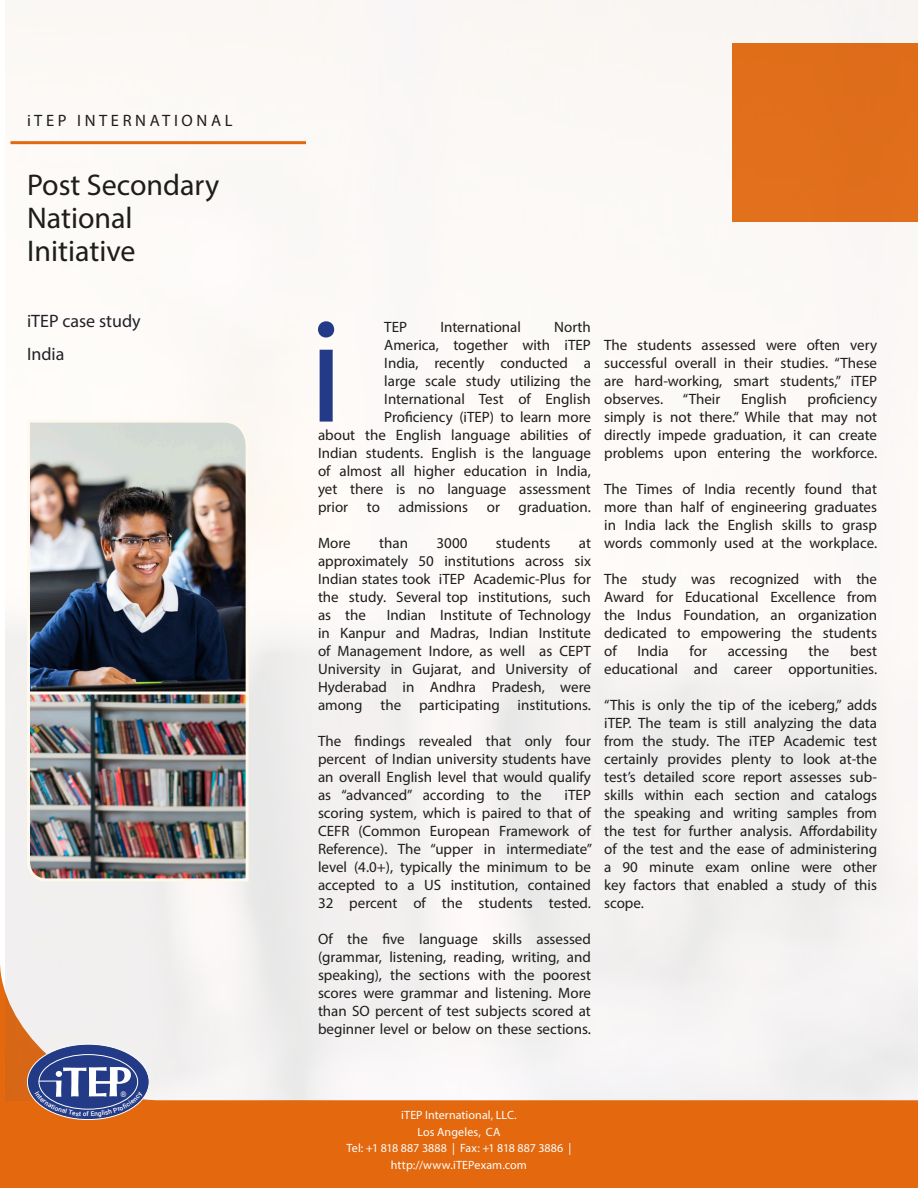
<style>
.page{position:relative;width:918px;height:1188px;background:#fff}
.page>*{position:absolute;margin:0;border:0;box-sizing:border-box;transform-origin:0 0}
.Body_Text_-_Teal_Dro{font:148.5px "Myriad Pro";color:#233a86}
.Headline_Text_-_Alig{font:30px "Myriad Pro";color:#1d1d1b}
.Headline_Text_-_Alig-2{font:18px "Myriad Pro";color:#21212a}
.Section_Header_-_Rig{font:16.5px "Myriad Pro";letter-spacing:.22em;color:#1d1d1b}
.Body_Text_-_Teal_Dro-2{font:15px/18px "Myriad Pro";color:#1d1d1b;text-align:justify}
.Body_Text_-_11pt{font:12px/16.5px "Myriad Pro";letter-spacing:.005em;color:#fff;text-align:center}
.t1{font:7.8px "Roboto";color:#fff}
</style>
<div class="page">
<div style="left:0;top:965px;width:918px;height:223px;background:#e3680e"></div>
<img style="left:5px;top:1px;width:913px;height:1099px">
<img style="left:26px;top:418px;width:224px;height:272px">
<img style="left:26px;top:690px;width:224px;height:193px">
<hr style="left:10px;top:141px;width:296px;height:3px;background:#e3680e">
<svg style="left:27px;top:1044px;width:123px;height:76px"></svg>
<p class="Section_Header_-_Rig" style="left:27px;top:110px;width:207px">iTEP INTERNATIONAL</p>
<p class="Headline_Text_-_Alig" style="left:27px;top:166px;width:194px">Post Secondary</p>
<p class="Headline_Text_-_Alig" style="left:27px;top:199px;width:107px">National</p>
<p class="Headline_Text_-_Alig" style="left:27px;top:232px;width:110px">Initiative</p>
<p class="Headline_Text_-_Alig-2" style="left:27px;top:309px;width:115px">iTEP case study</p>
<p class="Headline_Text_-_Alig-2" style="left:27px;top:342px;width:39px">India</p>
<p class="t1" style="left:120px;top:1088px;width:8px">®</p>
<p class="Body_Text_-_Teal_Dro" style="left:309px;top:280px;width:36px">i</p>
<p class="Body_Text_-_Teal_Dro-2" style="left:384px;top:317px;width:24px">TEP</p>
<p class="Body_Text_-_Teal_Dro-2" style="left:440px;top:317px;width:82px">International</p>
<p class="Body_Text_-_Teal_Dro-2" style="left:318px;top:317px;width:274px;text-align:right">North<br>America, together with iTEP<br>India, recently conducted a<br>large scale study utilizing the<br>International Test of English<br>Proficiency (iTEP) to learn more<br>about the English language abilities of<br>Indian students. English is the language of almost all higher education in India, yet there is no language assessment prior to admissions or graduation.</p>
<p class="Body_Text_-_Teal_Dro-2" style="left:318px;top:533px;width:34px">More</p>
<p class="Body_Text_-_Teal_Dro-2" style="left:379px;top:533px;width:30px">than</p>
<p class="Body_Text_-_Teal_Dro-2" style="left:437px;top:533px;width:32px">3000</p>
<p class="Body_Text_-_Teal_Dro-2" style="left:496px;top:533px;width:56px">students</p>
<p class="Body_Text_-_Teal_Dro-2" style="left:318px;top:533px;width:274px;text-indent:261px">at approximately 50 institutions across six Indian states took iTEP Academic-Plus for the study. Several top institutions, such as the</p>
<p class="Body_Text_-_Teal_Dro-2" style="left:318px;top:605px;width:274px;text-indent:69px">Indian Institute of Technology in Kanpur and Madras, Indian Institute of Management Indore, as well as CEPT University in Gujarat, and University of Hyderabad in Andhra Pradesh, were among the participating institutions.</p>
<p class="Body_Text_-_Teal_Dro-2" style="left:318px;top:731px;width:274px">The findings revealed that only four percent of Indian university students have an overall English level that would qualify as “advanced” according to the</p>
<p class="Body_Text_-_Teal_Dro-2" style="left:318px;top:785px;width:276px;text-indent:247px">iTEP scoring system, which is paired to that of CEFR (Common European Framework of Reference). The “upper in intermediate” level (4.0+), typically the minimum to be accepted to a US institution, contained 32 percent of the students tested.</p>
<p class="Body_Text_-_Teal_Dro-2" style="left:318px;top:929px;width:274px">Of the five language skills assessed (grammar, listening, reading, writing, and speaking), the sections with the poorest scores were grammar and listening. More than SO percent of test subjects scored at beginner level or below on these sections.</p>
<p class="Body_Text_-_Teal_Dro-2" style="left:604px;top:335px;width:274px">The students assessed were often very successful overall in their studies. “These are hard-working, smart students,” iTEP observes.</p>
<p class="Body_Text_-_Teal_Dro-2" style="left:604px;top:389px;width:274px;text-indent:203px">proficiency simply is not there.” While that may not directly impede graduation, it can create problems upon entering the workforce.</p>
<p class="Body_Text_-_Teal_Dro-2" style="left:604px;top:479px;width:274px">The Times of India recently found that more than half of engineering graduates in India lack the English skills to grasp words commonly used at the workplace.</p>
<p class="Body_Text_-_Teal_Dro-2" style="left:604px;top:569px;width:274px">The study was recognized with the Award for Educational Excellence from the Indus Foundation, an organization dedicated to empowering the students of</p>
<p class="Body_Text_-_Teal_Dro-2" style="left:683px;top:389px;width:39px">“Their</p>
<p class="Body_Text_-_Teal_Dro-2" style="left:741px;top:389px;width:47px">English</p>
<p class="Body_Text_-_Teal_Dro-2" style="left:638px;top:641px;width:33px">India</p>
<p class="Body_Text_-_Teal_Dro-2" style="left:690px;top:641px;width:19px">for</p>
<p class="Body_Text_-_Teal_Dro-2" style="left:728px;top:641px;width:62px">accessing</p>
<p class="Body_Text_-_Teal_Dro-2" style="left:809px;top:641px;width:22px">the</p>
<p class="Body_Text_-_Teal_Dro-2" style="left:604px;top:641px;width:274px;text-align:right">best<br>educational and career opportunities.</p>
<p class="Body_Text_-_Teal_Dro-2" style="left:604px;top:695px;width:274px">“This is only the tip of the iceberg,” adds iTEP. The team is still analyzing the data from the study. The iTEP Academic test certainly provides plenty to look at-the test’s detailed score report assesses sub&shy;skills within each section and catalogs the speaking and writing samples from the test for further analysis. Affordability of the test and the ease of administering a 90 minute exam online were other key factors that enabled a study of this scope.</p>
<p class="Body_Text_-_11pt" style="left:401px;top:1107px;width:117px">iTEP International, LLC.</p>
<p class="Body_Text_-_11pt" style="left:347px;top:1123px;width:226px">Los Angeles, CA<br>Tel: +1 818 887 3888 | Fax: +1 818 887 3886 | http://www.iTEPexam.com</p>
</div>
